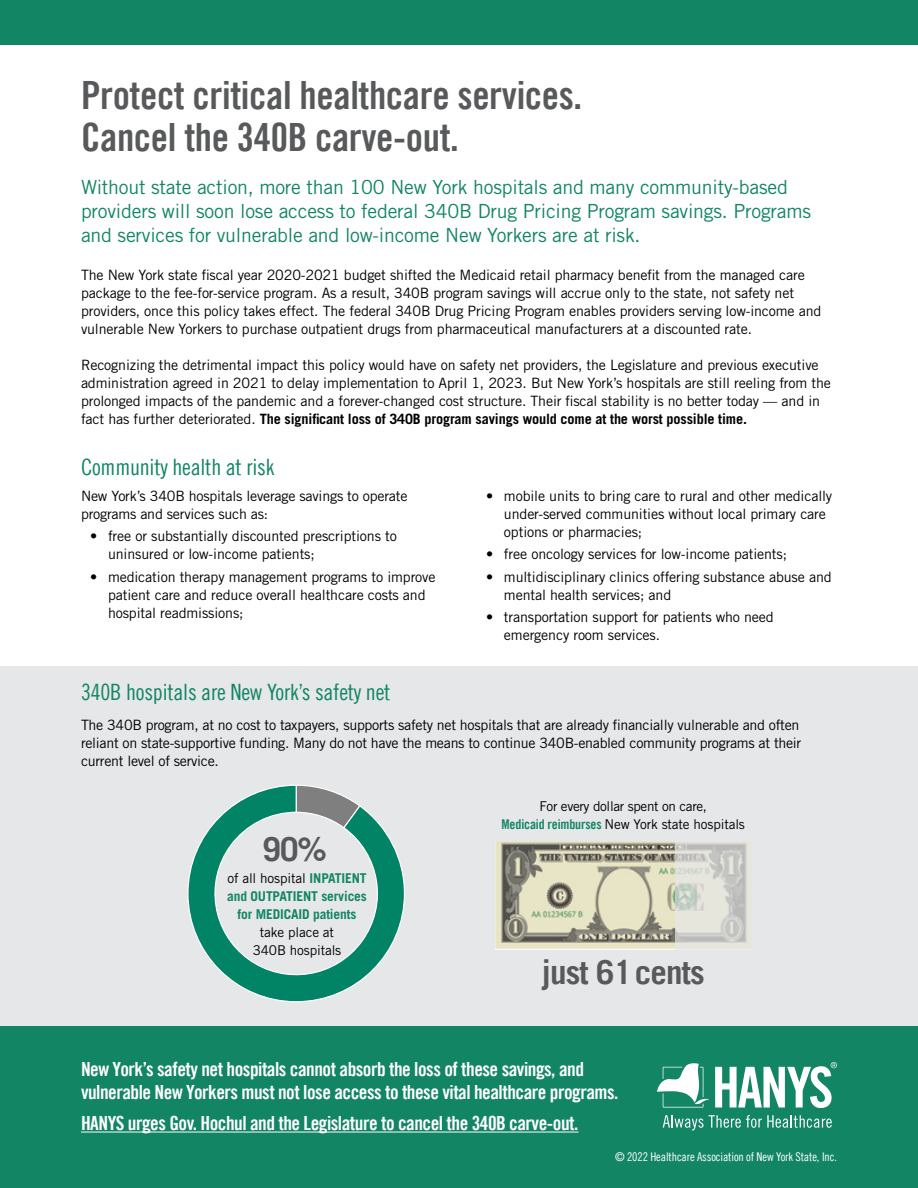
<style>
.page{position:relative;width:918px;height:1188px;background:#fff}
.page>*{position:absolute;margin:0;border:0;box-sizing:border-box;transform-origin:0 0}
.t1{font:39px/42px "Trade Gothic LT Bold Cond Twenty";letter-spacing:-.01em;color:#58595b}
.t2{font:700 33px "Trade Gothic LT";letter-spacing:-.025em;color:#58595b}
.t3{font:22.5px "Trade Gothic LT Cond Eighteen";letter-spacing:-.01em;color:#128565}
.t4{font:19.5px/24px "Trade Gothic LT Std";letter-spacing:-.01em;color:#128565}
.t5{font:19.5px/22.5px "Trade Gothic LT Bold Cond Twenty";letter-spacing:-.025em;color:#fff}
.t6{font:14.25px/18px "Trade Gothic LT Std";letter-spacing:-.01em;color:#000}
.t7{font:13.5px/18px "Trade Gothic LT Std";letter-spacing:-.01em;color:#000;text-align:center}
.t8{font:700 13.5px/18px "Trade Gothic LT Std";letter-spacing:-.01em;color:#128565;text-align:center}
.t9{font:12px "Trade Gothic LT Cond Eighteen";letter-spacing:-.01em;color:#fff}
.s1{font-weight:700}
.s2{font-weight:400;color:#000}
.s3{font-family:"Trade Gothic LT Bold Cond Twenty";color:#128565}
</style>
<div class="page">
<div style="left:0;top:1026px;width:918px;height:162px;background:#128565"></div>
<div style="left:0;top:666px;width:918px;height:360px;background:#e6e7e8"></div>
<hr style="left:81px;top:1132px;width:498px;height:1px;background:#fff">
<div style="left:0;top:0;width:918px;height:45px;background:#128565"></div>
<svg style="left:187px;top:784px;width:218px;height:218px"></svg>
<img style="left:495px;top:842px;width:257px;height:108px">
<svg style="left:657px;top:1063px;width:52px;height:45px"></svg>
<svg style="left:663px;top:1115px;width:169px;height:15px"></svg>
<svg style="left:715px;top:1062px;width:122px;height:46px"></svg>
<h1 class="t1" style="left:81px;top:74px;width:503px">Protect critical healthcare services.<br>Cancel the 340B carve-out.</h1>
<h3 class="t4" style="left:81px;top:175px;width:732px">Without state action, more than 100 New York hospitals and many community-based providers will soon lose access to federal 340B Drug Pricing Program savings. Programs and services for vulnerable and low-income New Yorkers are at risk.</h3>
<p class="t6" style="left:81px;top:266px;width:742px">The New York state fiscal year 2020-2021 budget shifted the Medicaid retail pharmacy benefit from the managed care package to the fee-for-service program. As a result, 340B program savings will accrue only to the state, not safety net providers, once this policy takes effect. The federal 340B Drug Pricing Program enables providers serving low-income and vulnerable New Yorkers to purchase outpatient drugs from pharmaceutical manufacturers at a discounted rate.</p>
<p class="t6" style="left:81px;top:356px;width:751px">Recognizing the detrimental impact this policy would have on safety net providers, the Legislature and previous executive administration agreed in 2021 to delay implementation to April 1, 2023. But New York’s hospitals are still reeling from the prolonged impacts of the pandemic and a forever-changed cost structure. Their fiscal stability is no better today — and in fact has further deteriorated. <span class="s1">The significant loss of 340B program savings would come at the worst possible time.</span></p>
<h3 class="t3" style="left:81px;top:454px;width:195px">Community health at risk</h3>
<p class="t6" style="left:81px;top:487px;width:328px">New York’s 340B hospitals leverage savings to operate programs and services such as:</p>
<p class="t6" style="left:108px;top:527px;width:290px;text-indent:-18px">• free or substantially discounted prescriptions to uninsured or low-income patients;</p>
<p class="t6" style="left:108px;top:568px;width:329px;text-indent:-18px">• medication therapy management programs to improve patient care and reduce overall healthcare costs and hospital readmissions;</p>
<h3 class="t3" style="left:81px;top:679px;width:311px">340B hospitals are New York’s safety net</h3>
<p class="t6" style="left:504px;top:487px;width:330px;text-indent:-18px">• mobile units to bring care to rural and other medically under-served communities without local primary care options or pharmacies;</p>
<p class="t6" style="left:486px;top:545px;width:303px">• free oncology services for low-income patients;</p>
<p class="t6" style="left:504px;top:568px;width:329px;text-indent:-18px">• multidisciplinary clinics offering substance abuse and mental health services; and</p>
<p class="t6" style="left:504px;top:608px;width:271px;text-indent:-18px">• transportation support for patients who need emergency room services.</p>
<p class="t6" style="left:81px;top:716px;width:722px">The 340B program, at no cost to taxpayers, supports safety net hospitals that are already financially vulnerable and often reliant on state-supportive funding. Many do not have the means to continue 340B-enabled community programs at their current level of service.</p>
<h2 class="t2" style="left:263px;top:829px;width:66px">90%</h2>
<p class="t8" style="left:227px;top:869px;width:141px"><span class="s2">of all hospital</span> INPATIENT and OUTPATIENT services for MEDICAID patients</p>
<p class="t7" style="left:253px;top:923px;width:90px">take place at<br>340B hospitals</p>
<p class="t7" style="left:502px;top:797px;width:245px">For every dollar spent on care,<br><span class="s3">Medicaid reimburses</span> New York state hospitals</p>
<h2 class="t2" style="left:542px;top:952px;width:165px">just 61 cents</h2>
<h3 class="t5" style="left:81px;top:1058px;width:539px">New York’s safety net hospitals cannot absorb the loss of these savings, and vulnerable New Yorkers must not lose access to these vital healthcare programs.</h3>
<h3 class="t5" style="left:81px;top:1112px;width:499px">HANYS urges Gov. Hochul and the Legislature to cancel the 340B carve-out.</h3>
<p class="t9" style="left:615px;top:1149px;width:223px">© 2022 Healthcare Association of New York State, Inc.</p>
</div>
